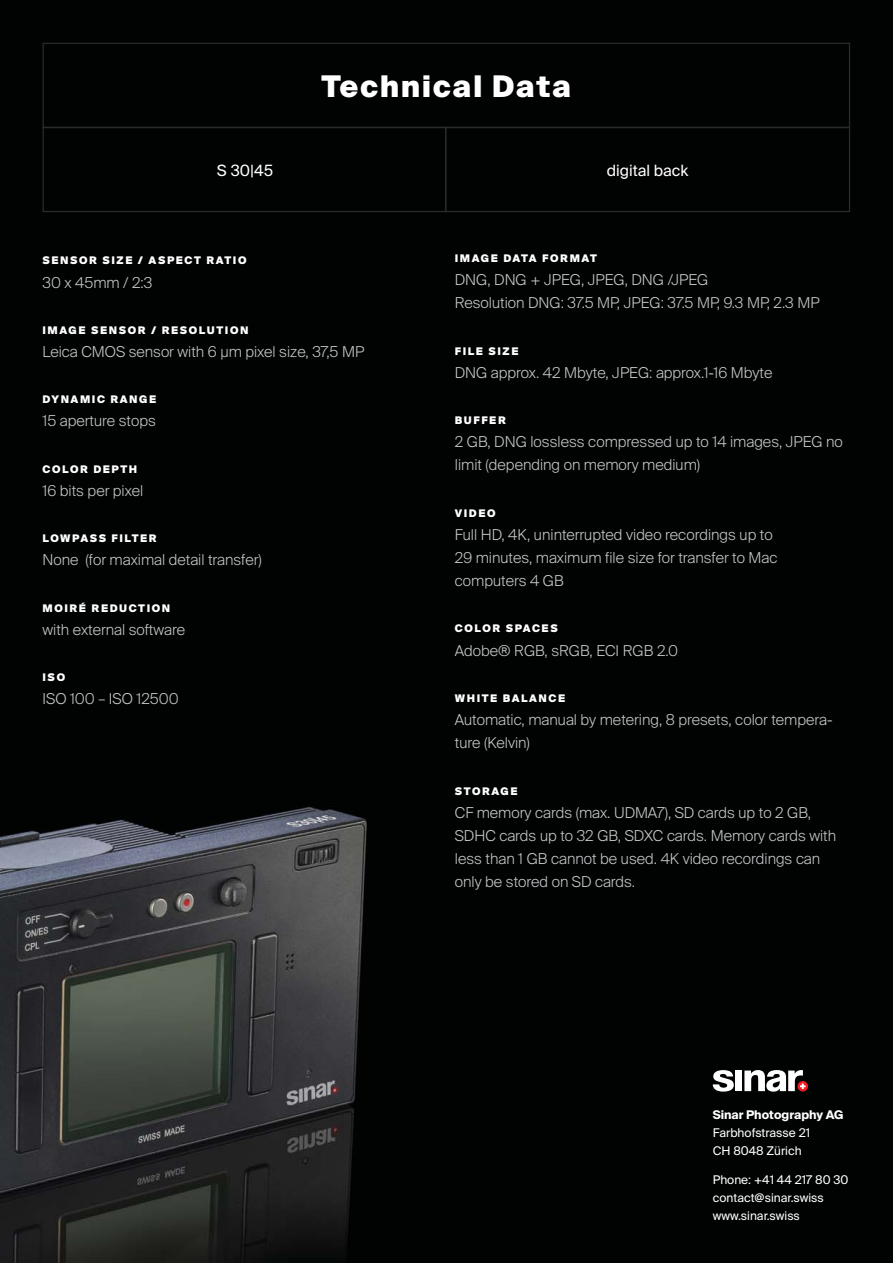
<style>
.page{position:relative;width:893px;height:1263px;background:#fff}
.page>*{position:absolute;margin:0;border:0;box-sizing:border-box;transform-origin:0 0}
.t1{font:900 29.85px "Suisse Intl";letter-spacing:.05em;color:#fff}
.t2{font:15.6px "Suisse Intl";color:#fff}
.t3{font:300 15px/23.1px "Suisse Intl";color:#c6c8ca}
.t4{font:12px/18px "Suisse Intl";color:#fff}
.t5{font:700 12px "Suisse Intl";color:#fff}
.t6{font:900 10.5px "Suisse Intl";letter-spacing:.15em;color:#fff}
</style>
<div class="page">
<img style="left:0;top:0;width:893px;height:1263px">
<div style="left:735px;top:1071px;width:7px;height:20px;background:#fff"></div>
<svg style="left:713px;top:1070px;width:21px;height:22px"></svg>
<svg style="left:744px;top:1070px;width:64px;height:22px"></svg>
<div style="left:42px;top:42px;width:809px;height:84px;background:#000302"></div>
<div style="left:42px;top:126px;width:809px;height:87px;background:#000302"></div>
<h1 class="t1" style="left:321px;top:69px;width:251px">Technical Data</h1>
<p class="t2" style="left:217px;top:163px;width:58px">S 30|45</p>
<p class="t2" style="left:607px;top:163px;width:83px">digital back</p>
<p class="t6" style="left:43px;top:255px;width:205px">SENSOR SIZE / ASPECT RATIO</p>
<p class="t3" style="left:43px;top:272px;width:111px">30 x 45mm / 2:3</p>
<p class="t6" style="left:43px;top:324px;width:207px">IMAGE SENSOR / RESOLUTION</p>
<p class="t3" style="left:43px;top:341px;width:323px">Leica CMOS sensor with 6 μm pixel size, 37,5 MP</p>
<p class="t6" style="left:43px;top:394px;width:115px">DYNAMIC RANGE</p>
<p class="t3" style="left:43px;top:410px;width:115px">15 aperture stops</p>
<p class="t6" style="left:43px;top:463px;width:96px">COLOR DEPTH</p>
<p class="t3" style="left:43px;top:480px;width:102px">16 bits per pixel</p>
<p class="t6" style="left:43px;top:532px;width:116px">LOWPASS FILTER</p>
<p class="t3" style="left:43px;top:549px;width:221px">None (for maximal detail transfer)</p>
<p class="t6" style="left:43px;top:602px;width:129px">MOIRÉ REDUCTION</p>
<p class="t3" style="left:43px;top:619px;width:144px">with external software</p>
<p class="t6" style="left:43px;top:671px;width:24px">ISO</p>
<p class="t3" style="left:43px;top:688px;width:138px">ISO 100 – ISO 12500</p>
<p class="t6" style="left:455px;top:252px;width:144px">IMAGE DATA FORMAT</p>
<p class="t3" style="left:455px;top:269px;width:366px">DNG, DNG + JPEG, JPEG, DNG /JPEG<br>Resolution DNG: 37.5 MP, JPEG: 37.5 MP, 9.3 MP, 2.3 MP</p>
<p class="t6" style="left:455px;top:345px;width:65px">FILE SIZE</p>
<p class="t3" style="left:455px;top:362px;width:319px">DNG approx. 42 Mbyte, JPEG: approx.1-16 Mbyte</p>
<p class="t6" style="left:455px;top:414px;width:53px">BUFFER</p>
<p class="t3" style="left:455px;top:431px;width:390px">2 GB, DNG lossless compressed up to 14 images, JPEG no limit (depending on memory medium)</p>
<p class="t6" style="left:455px;top:507px;width:42px">VIDEO</p>
<p class="t3" style="left:455px;top:524px;width:324px">Full HD, 4K, uninterrupted video recordings up to<br>29 minutes, maximum file size for transfer to Mac computers 4 GB</p>
<p class="t6" style="left:455px;top:623px;width:104px">COLOR SPACES</p>
<p class="t3" style="left:455px;top:640px;width:225px">Adobe® RGB, sRGB, ECI RGB 2.0</p>
<p class="t6" style="left:455px;top:692px;width:112px">WHITE BALANCE</p>
<p class="t3" style="left:455px;top:709px;width:379px">Automatic, manual by metering, 8 presets, color tempera&shy;ture (Kelvin)</p>
<p class="t6" style="left:455px;top:785px;width:64px">STORAGE</p>
<p class="t3" style="left:455px;top:802px;width:383px">CF memory cards (max. UDMA7), SD cards up to 2 GB, SDHC cards up to 32 GB, SDXC cards. Memory cards with less than 1 GB cannot be used. 4K video recordings can only be stored on SD cards.</p>
<p class="t5" style="left:713px;top:1109px;width:132px">Sinar Photography AG</p>
<p class="t4" style="left:713px;top:1124px;width:99px">Farbhofstrasse 21<br>CH 8048 Zürich</p>
<p class="t4" style="left:713px;top:1171px;width:137px">Phone: +41 44 217 80 30 contact@sinar.swiss www.sinar.swiss</p>
</div>
